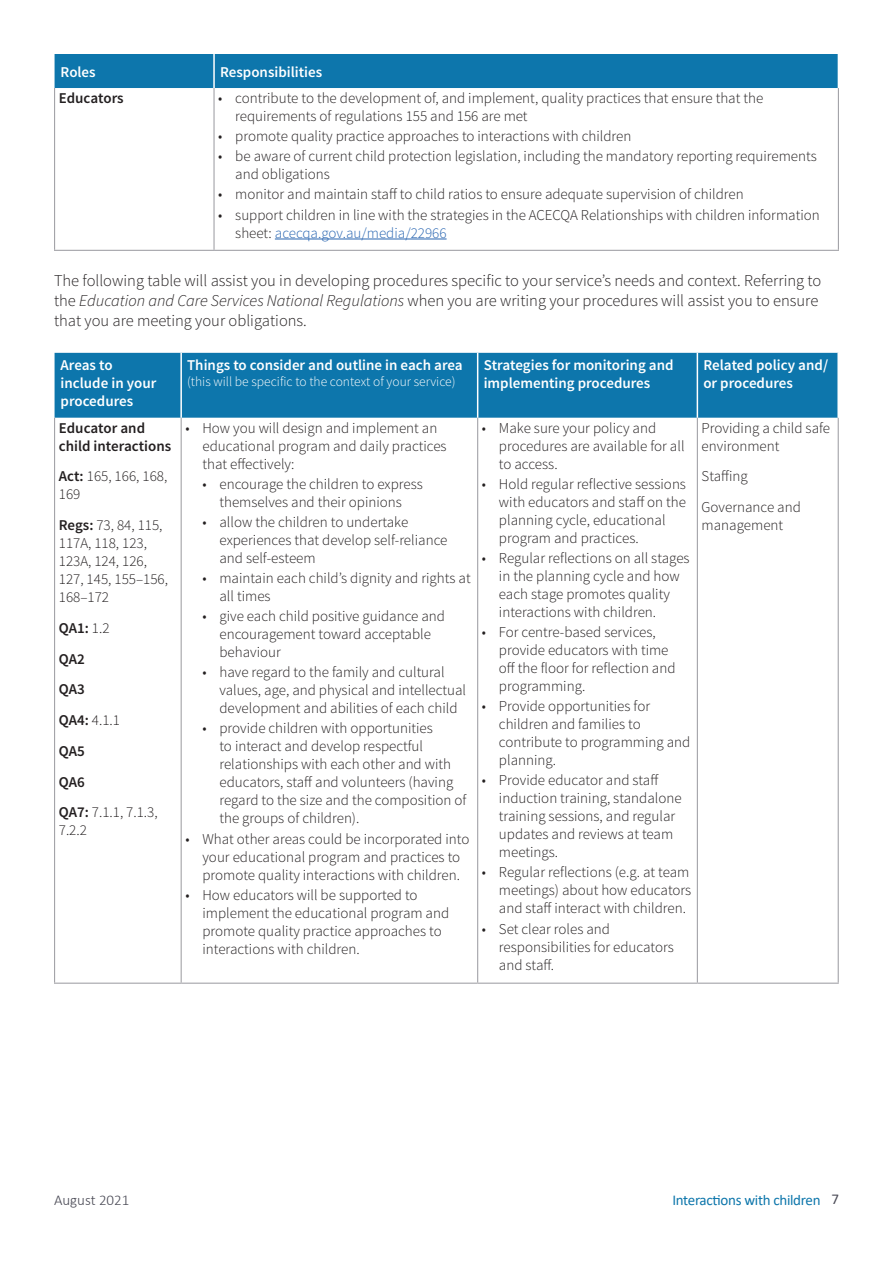
<style>
.page{position:relative;width:893px;height:1263px;background:#fff}
.page>*{position:absolute;margin:0;border:0;box-sizing:border-box;transform-origin:0 0}
.t1{font:300 16.5px/19.8px "Source Sans Pro";color:#231f20}
.t2{font:300 15px/18px "Source Sans Pro";color:#231f20}
.t3{font:600 15px/18px "Source Sans Pro";color:#fff}
.t4{font:600 15px/30.8px "Source Sans Pro";color:#231f20}
.t5{font:15px "Calibri";letter-spacing:-.02em;color:#0d76ab}
.t6{font:300 15px "Calibri";color:#4a4a55}
.t7{font:300 13.5px "Source Sans Pro";color:#fff}
.s1{color:#2865b1}
.s2{font-style:italic}
.s3{font-weight:600}
.s4{font-weight:300}
.s5{color:#4a4a55}
</style>
<div class="page">
<div style="left:55px;top:54px;width:783px;height:34px;background:#0d76ac"></div>
<hr style="left:213px;top:88px;width:2px;height:162px;background:#a4a4a9">
<hr style="left:54px;top:88px;width:1px;height:162px;background:#a4a4a9">
<hr style="left:838px;top:88px;width:1px;height:162px;background:#a4a4a9">
<hr style="left:54px;top:250px;width:160px;height:1px;background:#a4a4a9">
<hr style="left:214px;top:250px;width:625px;height:1px;background:#a4a4a9">
<hr style="left:213px;top:54px;width:2px;height:34px;background:#fff">
<hr style="left:275px;top:239px;width:172px;height:1px;background:#2865b1">
<div style="left:55px;top:353px;width:782px;height:65px;background:#0d76ac"></div>
<hr style="left:181px;top:418px;width:1px;height:564px;background:#a4a4a9">
<hr style="left:477px;top:418px;width:1px;height:564px;background:#a4a4a9">
<hr style="left:697px;top:418px;width:1px;height:564px;background:#a4a4a9">
<hr style="left:54px;top:982px;width:127px;height:2px;background:#a4a4a9">
<hr style="left:181px;top:982px;width:297px;height:2px;background:#a4a4a9">
<hr style="left:478px;top:982px;width:219px;height:2px;background:#a4a4a9">
<hr style="left:697px;top:982px;width:142px;height:2px;background:#a4a4a9">
<hr style="left:477px;top:353px;width:1px;height:65px;background:#fff">
<hr style="left:54px;top:418px;width:1px;height:564px;background:#a4a4a9">
<hr style="left:838px;top:418px;width:1px;height:564px;background:#a4a4a9">
<hr style="left:697px;top:353px;width:1px;height:65px;background:#fff">
<hr style="left:180px;top:353px;width:2px;height:65px;background:#fff">
<p class="t3" style="left:61px;top:63px;width:37px">Roles</p>
<p class="t3" style="left:220px;top:63px;width:104px">Responsibilities</p>
<p class="t4" style="left:59px;top:83px;width:66px">Educators</p>
<p class="t2" style="left:235px;top:89px;width:529px;text-indent:-17px">• contribute to the development of, and implement, quality practices that ensure that the requirements of regulations 155 and 156 are met</p>
<p class="t2" style="left:218px;top:127px;width:415px">• promote quality practice approaches to interactions with children</p>
<p class="t2" style="left:235px;top:147px;width:583px;text-indent:-17px">• be aware of current child protection legislation, including the mandatory reporting requirements and obligations</p>
<p class="t2" style="left:218px;top:185px;width:527px">• monitor and maintain staff to child ratios to ensure adequate supervision of children</p>
<p class="t2" style="left:235px;top:206px;width:586px;text-indent:-17px">• support children in line with the strategies in the ACECQA Relationships with children information sheet: <span class="s1">acecqa.gov.au/media/22966</span></p>
<p class="t1" style="left:54px;top:271px;width:769px">The following table will assist you in developing procedures specific to your service’s needs and context. Referring to the <span class="s2">Education and Care Services National Regulations</span> when you are writing your procedures will assist you to ensure that you are meeting your obligations.</p>
<p class="t3" style="left:61px;top:356px;width:97px">Areas to include in your procedures</p>
<p class="t3" style="left:187px;top:356px;width:277px">Things to consider and outline in each area</p>
<p class="t3" style="left:484px;top:356px;width:191px">Strategies for monitoring and implementing procedures</p>
<p class="t3" style="left:703px;top:356px;width:126px">Related policy and/ or procedures</p>
<p class="t7" style="left:187px;top:374px;width:270px">(this will be specific to the context of your service)</p>
<p class="t4" style="left:59px;top:419px;width:114px;line-height:18px">Educator and child interactions</p>
<p class="t2" style="left:59px;top:467px;width:110px"><span class="s3">Act:</span> 165, 166, 168,<br>169</p>
<p class="t2" style="left:59px;top:516px;width:111px"><span class="s3">Regs:</span> 73, 84, 115,<br>117A, 118, 123,<br>123A, 124, 126,<br>127, 145, 155–156,<br>168–172</p>
<p class="t4" style="left:59px;top:613px;width:100px">QA1: <span class="s4">1.2<br></span>QA2<br>QA3<br>QA4: <span class="s4">4.1.1<br></span>QA5<br>QA6<br>QA7: <span class="s4">7.1.1, 7.1.3,</span></p>
<p class="t2" style="left:59px;top:821px;width:30px">7.2.2</p>
<p class="t2" style="left:202px;top:419px;width:246px;text-indent:-17px">• How you will design and implement an educational program and daily practices that effectively:</p>
<p class="t2" style="left:202px;top:475px;width:222px;text-align:center">• encourage the children to express themselves and their opinions</p>
<p class="t2" style="left:219px;top:513px;width:229px;text-indent:-17px">• allow the children to undertake experiences that develop self-reliance and self-esteem</p>
<p class="t2" style="left:219px;top:569px;width:253px;text-indent:-17px">• maintain each child’s dignity and rights at all times</p>
<p class="t2" style="left:219px;top:607px;width:227px;text-indent:-17px">• give each child positive guidance and encouragement toward acceptable behaviour</p>
<p class="t2" style="left:219px;top:663px;width:248px;text-indent:-17px">• have regard to the family and cultural values, age, and physical and intellectual development and abilities of each child</p>
<p class="t2" style="left:219px;top:719px;width:248px;text-indent:-17px">• provide children with opportunities<br>to interact and develop respectful relationships with each other and with educators, staff and volunteers (having regard to the size and the composition of the groups of children).</p>
<p class="t2" style="left:185px;top:830px;width:285px;text-align:center">• What other areas could be incorporated into your educational program and practices to promote quality interactions with children.</p>
<p class="t2" style="left:202px;top:886px;width:248px;text-indent:-17px">• How educators will be supported to implement the educational program and promote quality practice approaches to interactions with children.</p>
<p class="t2" style="left:499px;top:419px;width:187px;text-indent:-17px">• Make sure your policy and procedures are available for all to access.</p>
<p class="t2" style="left:499px;top:475px;width:189px;text-indent:-17px">• Hold regular reflective sessions with educators and staff on the planning cycle, educational program and practices.</p>
<p class="t2" style="left:499px;top:549px;width:192px;text-indent:-17px">• Regular reflections on all stages in the planning cycle and how each stage promotes quality interactions with children.</p>
<p class="t2" style="left:499px;top:623px;width:178px;text-indent:-17px">• For centre-based services, provide educators with time off the floor for reflection and programming.</p>
<p class="t2" style="left:499px;top:697px;width:193px;text-indent:-17px">• Provide opportunities for children and families to contribute to programming and planning.</p>
<p class="t2" style="left:499px;top:771px;width:184px;text-indent:-17px">• Provide educator and staff induction training, standalone training sessions, and regular updates and reviews at team meetings.</p>
<p class="t2" style="left:499px;top:863px;width:194px;text-indent:-17px">• Regular reflections (e.g. at team meetings) about how educators and staff interact with children.</p>
<p class="t2" style="left:499px;top:920px;width:176px;text-indent:-17px">• Set clear roles and responsibilities for educators and staff.</p>
<p class="t2" style="left:702px;top:419px;width:130px">Providing a child safe environment</p>
<p class="t2" style="left:702px;top:461px;width:101px;line-height:30.8px">Staffing<br>Governance and</p>
<p class="t2" style="left:702px;top:516px;width:83px">management</p>
<p class="t6" style="left:54px;top:1190px;width:77px">August 2021</p>
<p class="t5" style="left:672px;top:1190px;width:168px">Interactions with children <span class="s5">7</span></p>
</div>
